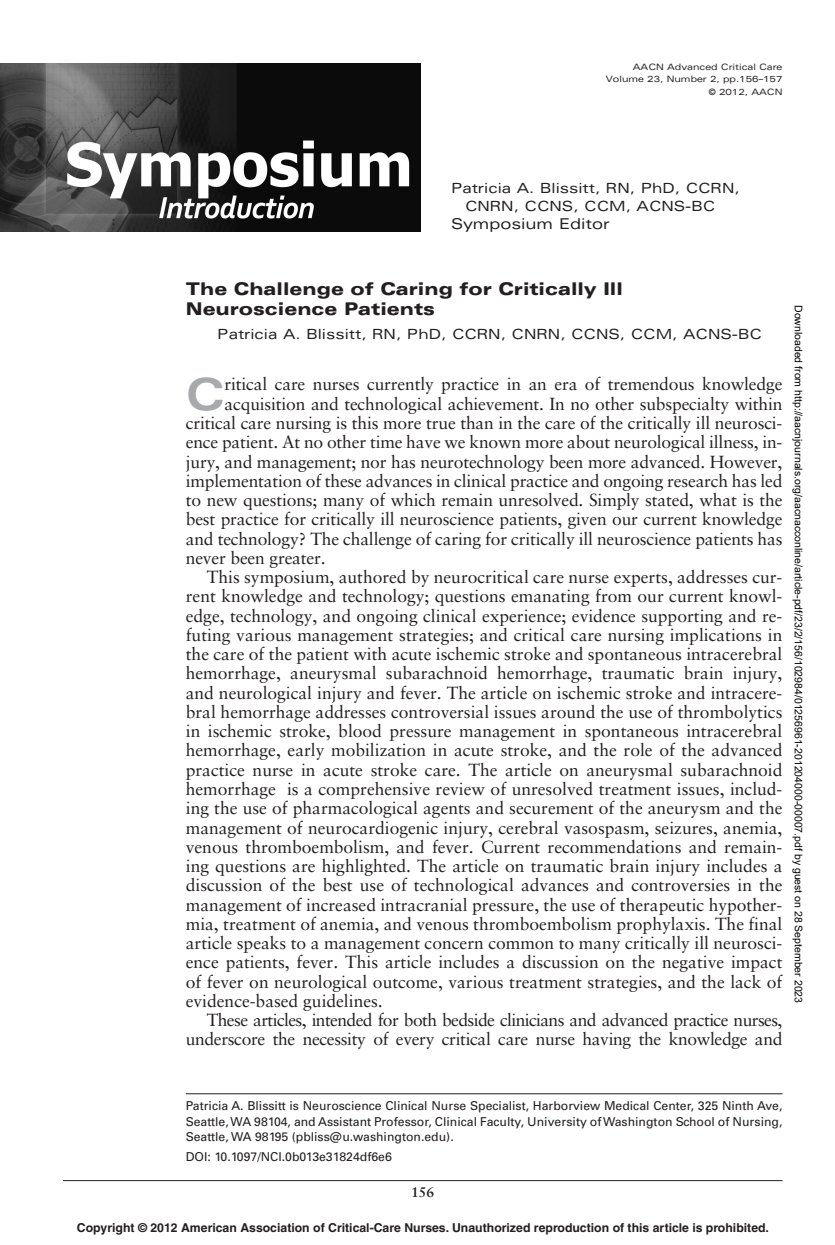
<style>
.page{position:relative;width:835px;height:1245px;background:#fff}
.page>*{position:absolute;margin:0;border:0;box-sizing:border-box;transform-origin:0 0}
.t1{font:700 expanded 44.1px "Univers";color:#a8a9ad}
.t2{font:17.5px "Sabon";color:#231f20}
.t3{font:17.5px "Sabon";letter-spacing:-.035em;color:#231f20}
.t4{font:17.5px "Sabon";letter-spacing:-.02em;color:#231f20}
.t5{font:900 expanded 17.5px/19.2px "Univers";color:#231f20}
.t6{font:expanded 14.88px "Univers";color:#231f20}
.t7{font:expanded 14px/17.5px "Univers";color:#231f20}
.t8{font:700 14px "Sabon";color:#231f20}
.t9{font:12.25px/15.8px "Univers";color:#231f20;text-align:justify}
.t10{font:700 12.25px "Helvetica";color:#231f20}
.t11{font:10.5px "Arial";color:#000}
.t12{font:expanded 8.75px/12.2px "Univers";color:#231f20;text-align:right}
</style>
<div class="page">
<hr style="left:63px;top:1179px;width:719px;height:1px;background:#231f20">
<img style="left:0;top:63px;width:421px;height:168px">
<hr style="left:186px;top:1093px;width:596px;height:1px;background:#231f20">
<p class="t12" style="left:606px;top:61px;width:178px">AACN Advanced Critical Care<br>Volume 23, Number 2, pp.156–157 © 2012, AACN</p>
<p class="t7" style="left:465px;top:180px;width:276px;text-indent:-14px">Patricia A. Blissitt, RN, PhD, CCRN,<br>CNRN, CCNS, CCM, ACNS-BC</p>
<p class="t6" style="left:451px;top:217px;width:160px">Symposium Editor</p>
<p class="t5" style="left:186px;top:280px;width:438px">The Challenge of Caring for Critically Ill<br>Neuroscience Patients</p>
<p class="t7" style="left:217px;top:326px;width:546px">Patricia A. Blissitt, RN, PhD, CCRN, CNRN, CCNS, CCM, ACNS-BC</p>
<h1 class="t1" style="left:186px;top:375px;width:41px">C</h1>
<p class="t2" style="left:225px;top:377px;width:559px">ritical care nurses currently practice in an era of tremendous knowledge</p>
<p class="t2" style="left:225px;top:396px;width:559px">acqu isition and technological achievement. In no other subspecialty within</p>
<p class="t2" style="left:186px;top:415px;width:598px">critical care nursing is this more tr ue than in the care of the critically ill neurosci-</p>
<p class="t2" style="left:186px;top:434px;width:598px">ence patient. At no other time have we known more about neurological illness, in-</p>
<p class="t2" style="left:186px;top:454px;width:598px">jury, and management; nor has neurotechnology been more advanced. However,</p>
<p class="t2" style="left:186px;top:473px;width:598px">implementation of these advances in clinical practice and ongoing research has led</p>
<p class="t2" style="left:186px;top:492px;width:598px">to new questions; many of which remain unresolved. Simply stated, what is the</p>
<p class="t2" style="left:186px;top:511px;width:598px">best practice for critically ill neuroscience patients, given our current knowledge</p>
<p class="t2" style="left:186px;top:531px;width:598px">and technology? The challenge of caring for critically ill neuroscience patients has</p>
<p class="t2" style="left:186px;top:550px;width:141px">never been greater.</p>
<p class="t2" style="left:207px;top:569px;width:577px">This symposium, authored by neurocritical care nurse experts, addresses cur-</p>
<p class="t2" style="left:186px;top:588px;width:598px">rent knowledge and technology; questions emanating from our current knowl-</p>
<p class="t2" style="left:186px;top:608px;width:598px">edge, technology, and ongoing clinical experience; evidence supporting and re-</p>
<p class="t2" style="left:186px;top:627px;width:598px">futing various management strategies; and critical care nursing implications in</p>
<p class="t2" style="left:186px;top:646px;width:598px">the care of the patient with acute ischemic stroke and spontaneous intracerebral</p>
<p class="t2" style="left:186px;top:665px;width:598px">hemorrhage, aneurysmal subarachnoid hemorrhage, traumatic brain injury,</p>
<p class="t2" style="left:186px;top:685px;width:598px">and neurological injury and fever. The article on ischemic stroke and intracere-</p>
<p class="t2" style="left:186px;top:704px;width:598px">bral hemorrhage addresses controversial issues around the use of thrombolytics</p>
<p class="t2" style="left:186px;top:723px;width:598px">in ischemic stroke, blood pressure management in spontaneous intracerebral</p>
<p class="t2" style="left:186px;top:742px;width:598px">hemorrhage, early mobilization in acute stroke, and the role of the advanced</p>
<p class="t2" style="left:186px;top:762px;width:598px">practice nurse in acute stroke care. The article on aneurysmal subarachnoid</p>
<p class="t2" style="left:186px;top:781px;width:598px">hemorrhage is a comprehensive review of unresolved treatment issues, includ-</p>
<p class="t2" style="left:186px;top:800px;width:598px">ing the use of pharmacological agents and securement of the aneurysm and the</p>
<p class="t2" style="left:186px;top:819px;width:598px">management of neurocardiogenic injury, cerebral vasospasm, seizures, anemia,</p>
<p class="t2" style="left:186px;top:839px;width:598px">venous thromboembolism, and fever. Current recommendations and remain-</p>
<p class="t2" style="left:186px;top:858px;width:598px">ing questions are highlighted. The article on traumatic brain injury includes a</p>
<p class="t2" style="left:186px;top:877px;width:598px">discussion of the best use of technological advances and controversies in the</p>
<p class="t2" style="left:186px;top:896px;width:598px">management of increased intracranial pressure, the use of therapeutic hypother-</p>
<p class="t2" style="left:186px;top:916px;width:598px">mia, treatment of anemia, and venous thromboembolism prophylaxis. The final</p>
<p class="t2" style="left:186px;top:935px;width:598px">article speaks to a management concern common to many critically ill neurosci-</p>
<p class="t2" style="left:186px;top:954px;width:598px">ence patients, fever. This article includes a discussion on the negative impact</p>
<p class="t2" style="left:186px;top:973px;width:598px">of fever on neurological outcome, various treatment strategies, and the lack of</p>
<p class="t2" style="left:186px;top:993px;width:198px">evidence-based guidelines.</p>
<p class="t3" style="left:207px;top:1012px;width:577px">These articles, intended for both bedside clinicians and advanced practice nurses,</p>
<p class="t4" style="left:186px;top:1031px;width:598px">underscore the necessity of every critical care nurse having the knowledge and</p>
<p class="t11" style="left:802px;top:305px;width:699px;rotate:90deg">Downloaded from http://aacnjournals.org/aacnacconline/article-pdf/23/2/156/102984/01256961-201204000-00007.pdf by guest on 28 September 2023</p>
<p class="t9" style="left:186px;top:1098px;width:598px">Patricia A. Blissitt is Neuroscience Clinical Nurse Specialist, Harborview Medical Center, 325 Ninth Ave, Seattle, WA 98104, and Assistant Professor, Clinical Faculty, University of Washington School of Nursing, Seattle, WA 98195 (pbliss@u.washington.edu).</p>
<p class="t9" style="left:186px;top:1149px;width:207px">DOI: 10.1097/NCI.0b013e31824df6e6</p>
<p class="t8" style="left:411px;top:1185px;width:25px">156</p>
<p class="t10" style="left:77px;top:1222px;width:693px">Copyright © 2012 American Association of Critical-Care Nurses. Unauthorized reproduction of this article is prohibited.</p>
</div>
